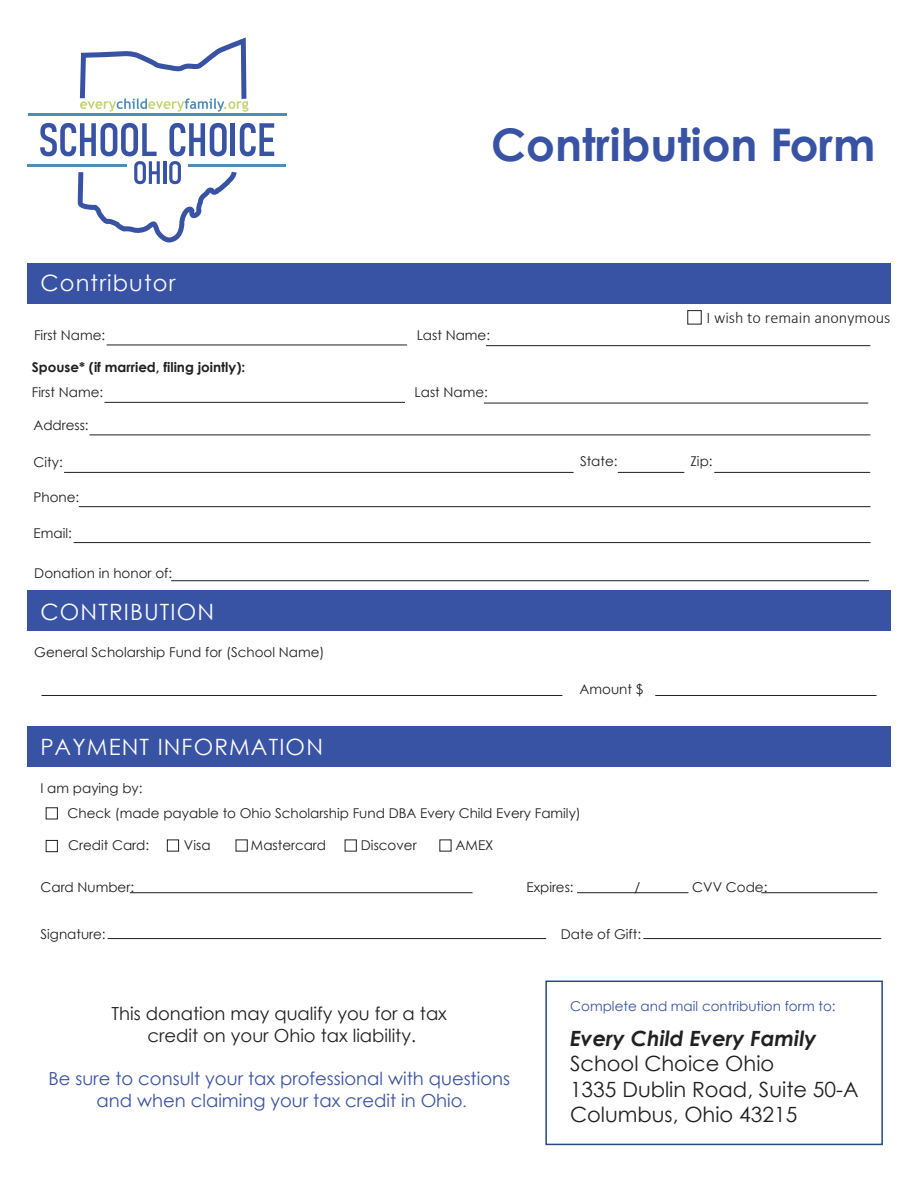
<style>
.page{position:relative;width:918px;height:1188px;background:#fff}
.page>*{position:absolute;margin:0;border:0;box-sizing:border-box;transform-origin:0 0}
.t1{font:700 45px "Century Gothic";color:#3953a4}
.t2{font:22.5px "Century Gothic";letter-spacing:.05em;color:#fafbfb}
.t3{font:21px/25.2px "Century Gothic";color:#231f20}
.t4{font:italic 700 21px "Century Gothic";color:#231f20}
.t5{font:18px/21.6px "Century Gothic";color:#3953a4;text-align:center}
.t6{font:18px/21.6px "Century Gothic";color:#231f20;text-align:center}
.t7{font:300 16.2px "Calibri";color:#231f20}
.t8{font:13.5px/24.8px "Century Gothic";color:#231f20}
.t9{font:13.5px "Century Gothic";color:#3953a4}
.t10{font:700 13.5px "Century Gothic";color:#231f20}
.s1{font-size:15px}
</style>
<div class="page">
<div style="left:27px;top:590px;width:864px;height:40px;background:#3953a4"></div>
<div style="left:27px;top:263px;width:864px;height:41px;background:#3953a4"></div>
<div style="left:27px;top:726px;width:864px;height:41px;background:#3953a4"></div>
<hr style="left:41px;top:695px;width:521px;height:1px;background:#231f20">
<hr style="left:655px;top:695px;width:222px;height:1px;background:#231f20">
<hr style="left:618px;top:472px;width:66px;height:1px;background:#231f20">
<hr style="left:714px;top:472px;width:156px;height:1px;background:#231f20">
<hr style="left:107px;top:345px;width:300px;height:1px;background:#231f20">
<hr style="left:486px;top:345px;width:384px;height:1px;background:#231f20">
<hr style="left:89px;top:435px;width:781px;height:1px;background:#231f20">
<hr style="left:64px;top:472px;width:510px;height:1px;background:#231f20">
<hr style="left:79px;top:506px;width:792px;height:1px;background:#231f20">
<hr style="left:74px;top:542px;width:797px;height:1px;background:#231f20">
<hr style="left:130px;top:892px;width:342px;height:1px;background:#231f20">
<hr style="left:577px;top:892px;width:112px;height:1px;background:#231f20">
<hr style="left:761px;top:892px;width:117px;height:1px;background:#231f20">
<hr style="left:108px;top:938px;width:438px;height:1px;background:#231f20">
<hr style="left:28px;top:164px;width:99px;height:3px;background:#4d8db6">
<hr style="left:188px;top:164px;width:98px;height:3px;background:#4d8db6">
<hr style="left:28px;top:113px;width:258px;height:3px;background:#4d8db6">
<svg style="left:40px;top:123px;width:234px;height:120px"></svg>
<svg style="left:80px;top:37px;width:168px;height:75px"></svg>
<div style="left:687px;top:310px;width:15px;height:14px;border:1px solid #231f20"></div>
<div style="left:46px;top:807px;width:12px;height:12px;border:1px solid #231f20"></div>
<div style="left:46px;top:840px;width:12px;height:12px;border:1px solid #231f20"></div>
<div style="left:167px;top:840px;width:12px;height:12px;border:1px solid #231f20"></div>
<div style="left:236px;top:840px;width:12px;height:12px;border:1px solid #231f20"></div>
<div style="left:345px;top:840px;width:12px;height:12px;border:1px solid #231f20"></div>
<div style="left:545px;top:981px;width:338px;height:164px;border:2px solid #254b81"></div>
<hr style="left:171px;top:580px;width:698px;height:1px;background:#231f20">
<hr style="left:643px;top:938px;width:238px;height:1px;background:#231f20">
<hr style="left:105px;top:402px;width:300px;height:1px;background:#231f20">
<hr style="left:484px;top:403px;width:384px;height:1px;background:#231f20">
<h1 class="t1" style="left:491px;top:111px;width:386px">Contribution Form</h1>
<h2 class="t2" style="left:40px;top:268px;width:137px">Contributor</h2>
<p class="t8" style="left:34px;top:322px;width:73px">First Name:</p>
<p class="t8" style="left:417px;top:322px;width:75px">Last Name:</p>
<p class="t10" style="left:32px;top:357px;width:215px">Spouse* (if married, filing jointly):</p>
<p class="t8" style="left:32px;top:380px;width:73px">First Name:</p>
<p class="t8" style="left:415px;top:380px;width:75px">Last Name:</p>
<p class="t7" style="left:706px;top:307px;width:185px">I wish to remain anonymous</p>
<p class="t8" style="left:33px;top:412px;width:57px">Address:</p>
<p class="t8" style="left:34px;top:450px;width:31px">City:</p>
<p class="t8" style="left:580px;top:448px;width:39px">State:</p>
<p class="t8" style="left:690px;top:448px;width:24px">Zip:</p>
<p class="t8" style="left:34px;top:484px;width:47px">Phone:</p>
<p class="t8" style="left:34px;top:520px;width:40px">Email:</p>
<p class="t8" style="left:34px;top:561px;width:139px">Donation in honor of:</p>
<h2 class="t2" style="left:40px;top:596px;width:175px">CONTRIBUTION</h2>
<p class="t8" style="left:34px;top:640px;width:292px">General Scholarship Fund for (School Name)</p>
<p class="t8" style="left:580px;top:677px;width:65px">Amount $</p>
<h2 class="t2" style="left:40px;top:731px;width:284px">PAYMENT INFORMATION</h2>
<p class="t8" style="left:68px;top:776px;width:515px;text-indent:-27px">I am paying by:<br>Check (made payable to Ohio Scholarship Fund DBA Every Child Every Family)</p>
<p class="t8" style="left:68px;top:833px;width:82px">Credit Card:</p>
<p class="t8" style="left:184px;top:833px;width:28px">Visa</p>
<p class="t8" style="left:251px;top:833px;width:77px">Mastercard</p>
<p class="t8" style="left:361px;top:833px;width:57px">Discover</p>
<p class="t8" style="left:456px;top:833px;width:39px">AMEX</p>
<p class="t8" style="left:40px;top:874px;width:95px">Card Number:</p>
<p class="t8" style="left:526px;top:874px;width:49px">Expires:</p>
<p class="t8" style="left:634px;top:874px;width:7px">/</p>
<p class="t8" style="left:692px;top:874px;width:77px">CVV Code:</p>
<p class="t8" style="left:41px;top:921px;width:67px">Signature:</p>
<p class="t8" style="left:561px;top:921px;width:82px">Date of Gift:</p>
<h3 class="t6" style="left:112px;top:1003px;width:337px">This donation may qualify you for a tax credit on your Ohio tax liability.</h3>
<h3 class="t5" style="left:48px;top:1068px;width:463px">Be sure to consult your tax professional with questions and when claiming your tax credit in Ohio<span class="s1">.</span></h3>
<p class="t9" style="left:570px;top:997px;width:267px">Complete and mail contribution form to:</p>
<h3 class="t4" style="left:570px;top:1023px;width:248px">Every Child Every Family</h3>
<h3 class="t3" style="left:570px;top:1051px;width:290px">School Choice Ohio<br>1335 Dublin Road, Suite 50-A<br>Columbus, Ohio 43215</h3>
</div>
